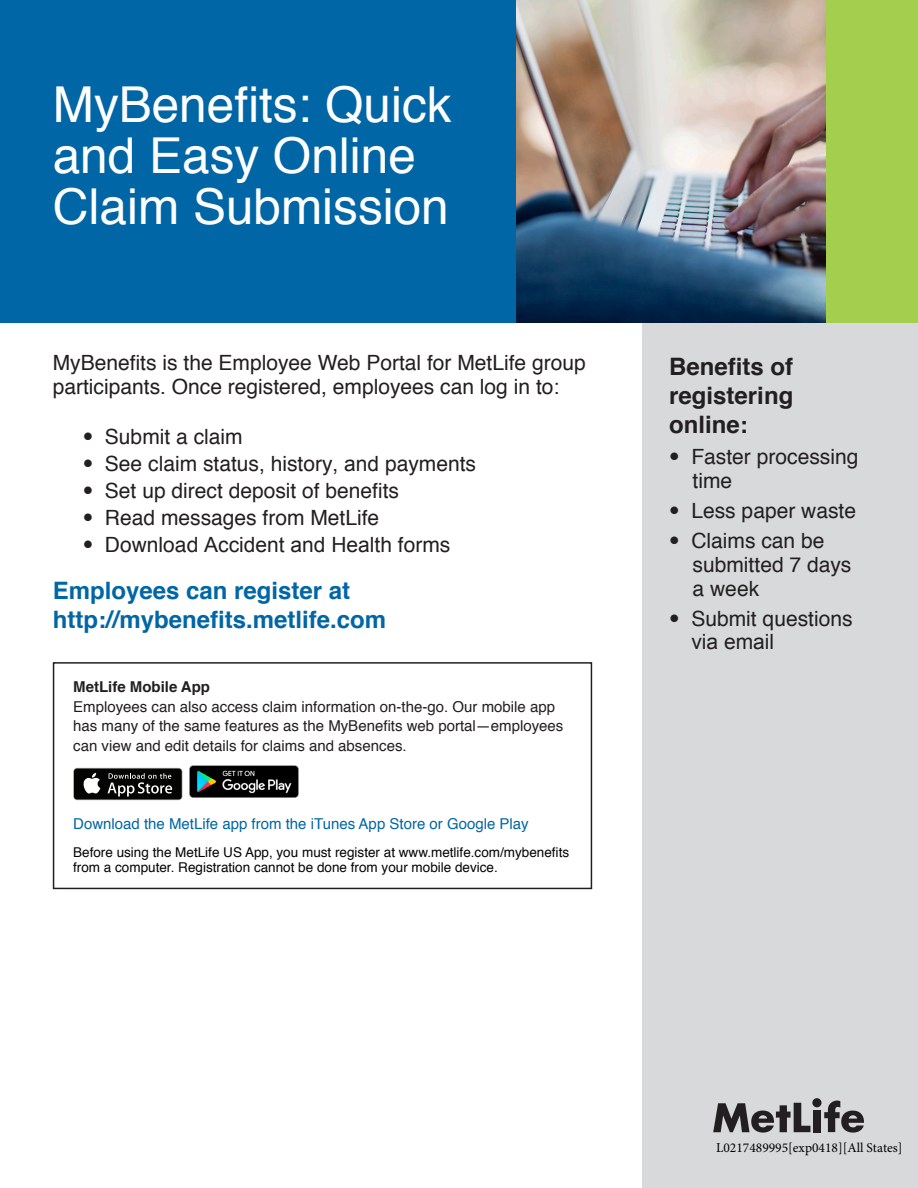
<style>
.page{position:relative;width:918px;height:1188px;background:#fff}
.page>*{position:absolute;margin:0;border:0;box-sizing:border-box;transform-origin:0 0}
.t1{font:49.5px/51px "Helvetica";color:#fff}
.t2{font:700 24px "Helvetica";color:#0066a5}
.t3{font:700 24px/28.8px "Helvetica";color:#231f20;text-align:justify}
.t4{font:21px/24px "Helvetica";color:#231f20}
.t5{font:21px "Arial";color:#231f20}
.t6{font:300 21px "Helvetica";color:#231f20}
.t7{font:15px/19.5px "Helvetica";color:#231f20}
.t8{font:15px "Helvetica";color:#0066a5}
.t9{font:700 15px "Helvetica";color:#231f20}
.t10{font:13.5px/15px "Helvetica";color:#040503}
.t11{font:13.5px "Minion Pro";color:#000}
.s1{font-weight:300}
.s2{font-family:"Arial"}
.s3{font-family:"Helvetica";font-weight:300}
.s4{font-family:"Helvetica"}
</style>
<div class="page">
<div style="left:0;top:0;width:517px;height:323px;background:#0066a5"></div>
<div style="left:825px;top:0;width:93px;height:323px;background:#a4cf4e"></div>
<div style="left:643px;top:323px;width:275px;height:865px;background:#d8d9db"></div>
<svg style="left:824px;top:1101px;width:40px;height:31px"></svg>
<svg style="left:713px;top:1103px;width:97px;height:29px"></svg>
<div style="left:813px;top:1110px;width:8px;height:22px;background:#231f20"></div>
<div style="left:812px;top:1098px;width:10px;height:9px;background:#231f20;border-radius:50%"></div>
<img style="left:517px;top:0;width:308px;height:323px">
<div style="left:53px;top:662px;width:539px;height:227px;border:2px solid #231f20"></div>
<img style="left:189px;top:765px;width:110px;height:33px">
<svg style="left:73px;top:768px;width:110px;height:32px"></svg>
<div style="left:74px;top:769px;width:108px;height:30px;background:#040503;border-radius:3px"></div>
<svg style="left:83px;top:773px;width:17px;height:21px"></svg>
<svg style="left:108px;top:773px;width:64px;height:24px"></svg>
<p class="t1" style="left:53px;top:81px;width:400px">MyBenefits: Quick and Easy Online<br>Claim Submission</p>
<p class="t4" style="left:53px;top:351px;width:535px">MyBenefits is the Employee Web Portal for MetLife group participants. Once registered, employees can log in to:</p>
<p class="t4" style="left:83px;top:425px;width:161px"><span class="s1">•</span> Submit a claim</p>
<p class="t4" style="left:83px;top:452px;width:395px"><span class="s1">•</span> See claim status, history, <span class="s2">and</span> payments</p>
<p class="t4" style="left:83px;top:479px;width:318px"><span class="s1">•</span> Set up direct deposit of benefits</p>
<p class="t4" style="left:83px;top:506px;width:298px"><span class="s1">•</span> Read messages from MetLife</p>
<p class="t5" style="left:83px;top:531px;width:369px"><span class="s3">•</span> <span class="s4">Download</span> Accident and Health <span class="s4">forms</span></p>
<p class="t2" style="left:53px;top:571px;width:299px">Employees can register at</p>
<p class="t2" style="left:53px;top:600px;width:335px">http://mybenefits.metlife.com</p>
<p class="t9" style="left:73px;top:675px;width:138px">MetLife Mobile App</p>
<p class="t7" style="left:73px;top:697px;width:492px">Employees can also access claim information on-the-go. Our mobile app has many of the same features as the MyBenefits web portal—employees can view and edit details for claims and absences.</p>
<p class="t8" style="left:73px;top:812px;width:457px">Download the MetLife app from the iTunes App Store or Google Play</p>
<p class="t10" style="left:73px;top:846px;width:497px">Before using the MetLife US App, you must register at www.metlife.com/mybenefits from a computer. Registration cannot be done from your mobile device.</p>
<p class="t3" style="left:669px;top:352px;width:126px">Benefits of registering online:</p>
<p class="t4" style="left:669px;top:445px;width:191px"><span class="s1">•</span> Faster processing</p>
<p class="t4" style="left:693px;top:469px;width:41px">time</p>
<p class="t4" style="left:669px;top:499px;width:188px"><span class="s1">•</span> Less paper waste</p>
<p class="t4" style="left:693px;top:529px;width:160px;text-indent:-23px"><span class="s1">•</span> Claims can be submitted 7 days a week</p>
<p class="t6" style="left:669px;top:601px;width:12px">•</p>
<p class="t4" style="left:691px;top:608px;width:163px;line-height:23px">Submit questions <span class="s2">via email</span></p>
<p class="t11" style="left:716px;top:1139px;width:188px">L0217489995[exp0418][All States]</p>
</div>
